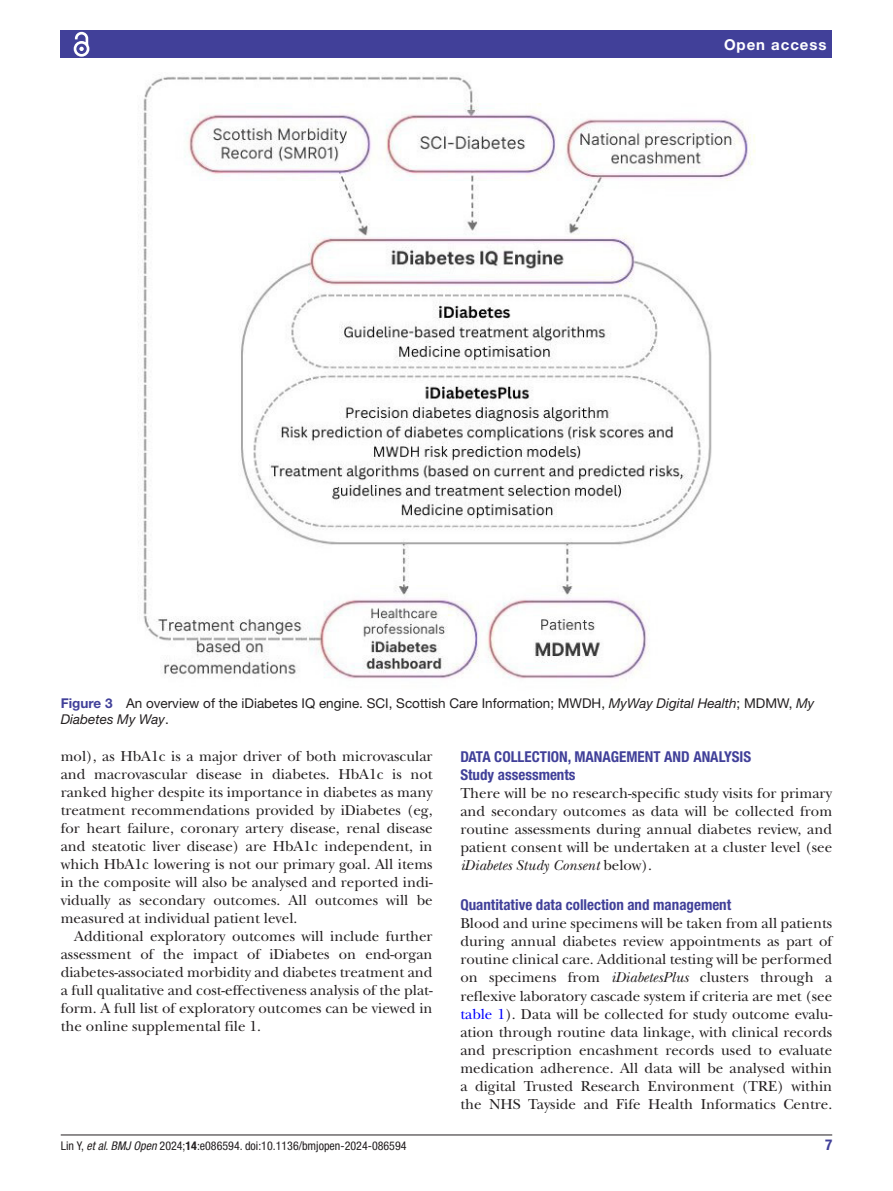
<style>
.page{position:relative;width:893px;height:1191px;background:#fff}
.page>*{position:absolute;margin:0;border:0;box-sizing:border-box;transform-origin:0 0}
.t1{font:15px/18px "New Baskerville";color:#231f20;text-align:justify}
.t2{font:700 condensed 15px/18.1px "Helvetica Neue LT Std";color:#414099}
.t3{font:700 15px "Helvetica Neue LT Std";letter-spacing:.065em;color:#fff}
.t4{font:13.5px/16.2px "Helvetica Neue LT Std";color:#231f20}
.t5{font:condensed 12px "Helvetica Neue LT Std";color:#231f20}
.s1{font-weight:700;color:#414099}
.s2{font-style:italic}
.s3{color:#00f}
.s4{font-weight:700}
</style>
<div class="page">
<hr style="left:61px;top:1134px;width:771px;height:1px;background:#231f20">
<div style="left:61px;top:31px;width:771px;height:27px;background:#414099"></div>
<svg style="left:73px;top:31px;width:17px;height:26px"></svg>
<img style="left:143px;top:76px;width:612px;height:603px">
<p class="t3" style="left:724px;top:35px;width:104px">Open access</p>
<p class="t4" style="left:61px;top:694px;width:755px"><span class="s1">Figure 3</span> An overview of the iDiabetes IQ engine. SCI, Scottish Care Information; MWDH, <span class="s2">MyWay Digital Health</span>; MDMW, <span class="s2">My<br>Diabetes My Way</span>.</p>
<p class="t1" style="left:61px;top:747px;width:373px">mol), as HbA1c is a major driver of both microvascular and macrovascular disease in diabetes. HbA1c is not ranked higher despite its importance in diabetes as many treatment recommendations provided by iDiabetes (eg, for heart failure, coronary artery disease, renal disease and steatotic liver disease) are HbA1c independent, in which HbA1c lowering is not our primary goal. All items in the composite will also be analysed and reported indi&shy;vidually as secondary outcomes. All outcomes will be measured at individual patient level.</p>
<p class="t1" style="left:61px;top:927px;width:373px;text-indent:14px">Additional exploratory outcomes will include further assessment of the impact of iDiabetes on end-organ diabetes-associated morbidity and diabetes treatment and a full qualitative and cost-effectiveness analysis of the plat&shy;form. A full list of exploratory outcomes can be viewed in the online supplemental file 1.</p>
<p class="t2" style="left:460px;top:747px;width:292px">DATA COLLECTION, MANAGEMENT AND ANALYSIS<br>Study assessments</p>
<p class="t1" style="left:460px;top:784px;width:373px">There will be no research-specific study visits for primary and secondary outcomes as data will be collected from routine assessments during annual diabetes review, and patient consent will be undertaken at a cluster level (see <span class="s2">iDiabetes Study Consent</span> below).</p>
<p class="t2" style="left:460px;top:895px;width:272px">Quantitative data collection and management</p>
<p class="t1" style="left:460px;top:914px;width:373px">Blood and urine specimens will be taken from all patients during annual diabetes review appointments as part of routine clinical care. Additional testing will be performed on specimens from <span class="s2">iDiabetesPlus</span> clusters through a reflexive laboratory cascade system if criteria are met (see <span class="s3">table 1</span>). Data will be collected for study outcome evalu&shy;ation through routine data linkage, with clinical records and prescription encashment records used to evaluate medication adherence. All data will be analysed within a digital Trusted Research Environment (TRE) within the NHS Tayside and Fife Health Informatics Centre.</p>
<p class="t5" style="left:61px;top:1138px;width:347px">Lin Y, <span class="s2">et al</span>. <span class="s2">BMJ Open</span> 2024;<span class="s4">14</span>:e086594. doi:10.1136/bmjopen-2024-086594</p>
<p class="t2" style="left:825px;top:1135px;width:9px">7</p>
</div>
